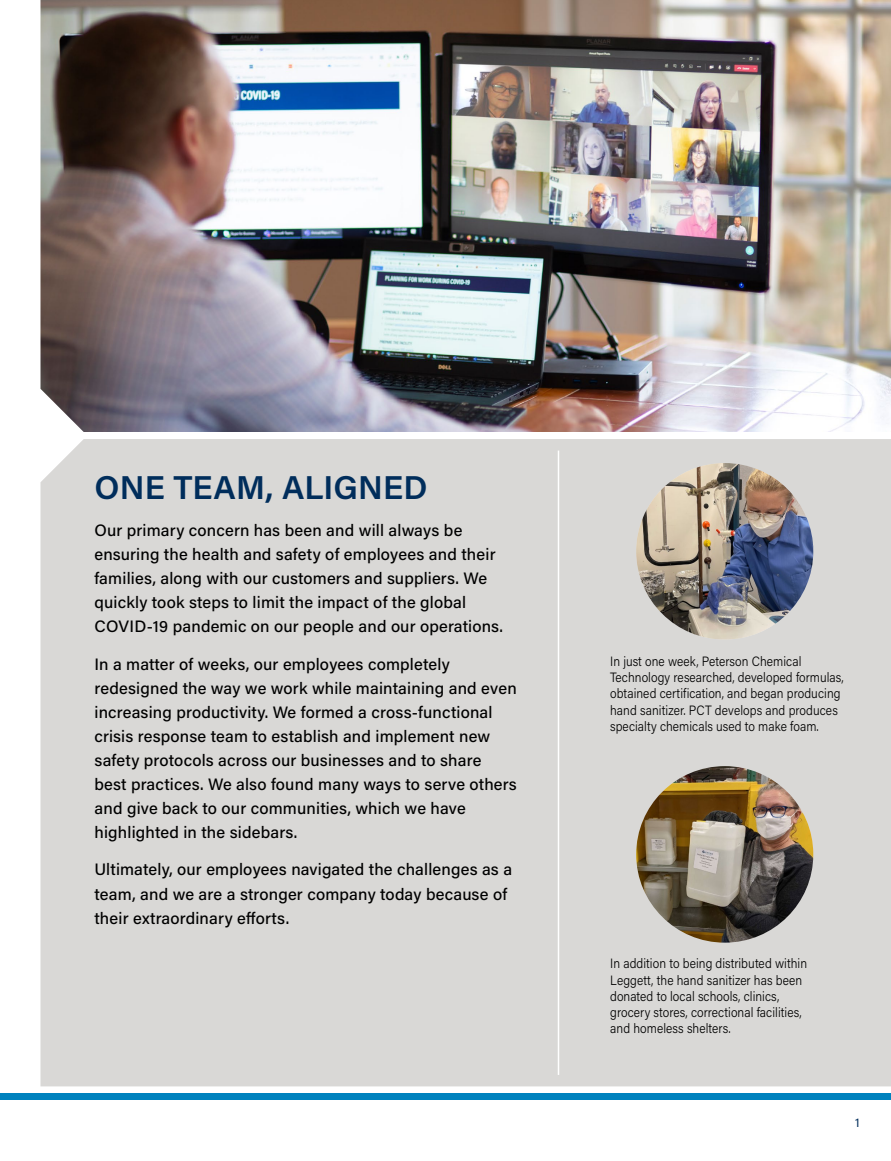
<style>
.page{position:relative;width:891px;height:1161px;background:#fff}
.page>*{position:absolute;margin:0;border:0;box-sizing:border-box;transform-origin:0 0}
.t1{font:600 33px "Acumin Pro";letter-spacing:.005em;color:#002d5b}
.t2{font:500 16.5px/24px "Acumin Pro";letter-spacing:.01em;color:#000}
.t3{font:300 13.5px/16.2px "Acumin Pro";letter-spacing:.005em;color:#000;scale:.9 1}
.t4{font:12px "Acumin Pro";color:#002d5b}
</style>
<div class="page">
<div style="left:40px;top:439px;width:851px;height:647px;background:#d9d8d6"></div>
<img style="left:40px;top:0;width:851px;height:432px">
<div style="left:0;top:1094px;width:891px;height:6px;background:#0082be"></div>
<img style="left:636px;top:463px;width:177px;height:177px;border-radius:88px">
<img style="left:636px;top:766px;width:177px;height:177px;border-radius:88px">
<hr style="left:558px;top:451px;width:1px;height:624px;background:#fff">
<h1 class="t1" style="left:94px;top:465px;width:335px">ONE TEAM, ALIGNED</h1>
<p class="t2" style="left:94px;top:518px;width:410px">Our primary concern has been and will always be ensuring the health and safety of employees and their families, along with our customers and suppliers. We quickly took steps to limit the impact of the global COVID-19 pandemic on our people and our operations.</p>
<p class="t2" style="left:94px;top:651px;width:424px">In a matter of weeks, our employees completely redesigned the way we work while maintaining and even increasing productivity. We formed a cross-functional crisis response team to establish and implement new safety protocols across our businesses and to share best practices. We also found many ways to serve others and give back to our communities, which we have highlighted in the sidebars.</p>
<p class="t2" style="left:94px;top:857px;width:419px">Ultimately, our employees navigated the challenges as a team, and we are a stronger company today because of their extraordinary efforts.</p>
<p class="t3" style="left:610px;top:653px;width:261px">In just one week, Peterson Chemical Technology researched, developed formulas, obtained certification, and began producing hand sanitizer. PCT develops and produces specialty chemicals used to make foam.</p>
<p class="t3" style="left:610px;top:955px;width:220px">In addition to being distributed within Leggett, the hand sanitizer has been donated to local schools, clinics, grocery stores, correctional facilities, and homeless shelters.</p>
<p class="t4" style="left:855px;top:1115px;width:6px">1</p>
</div>
